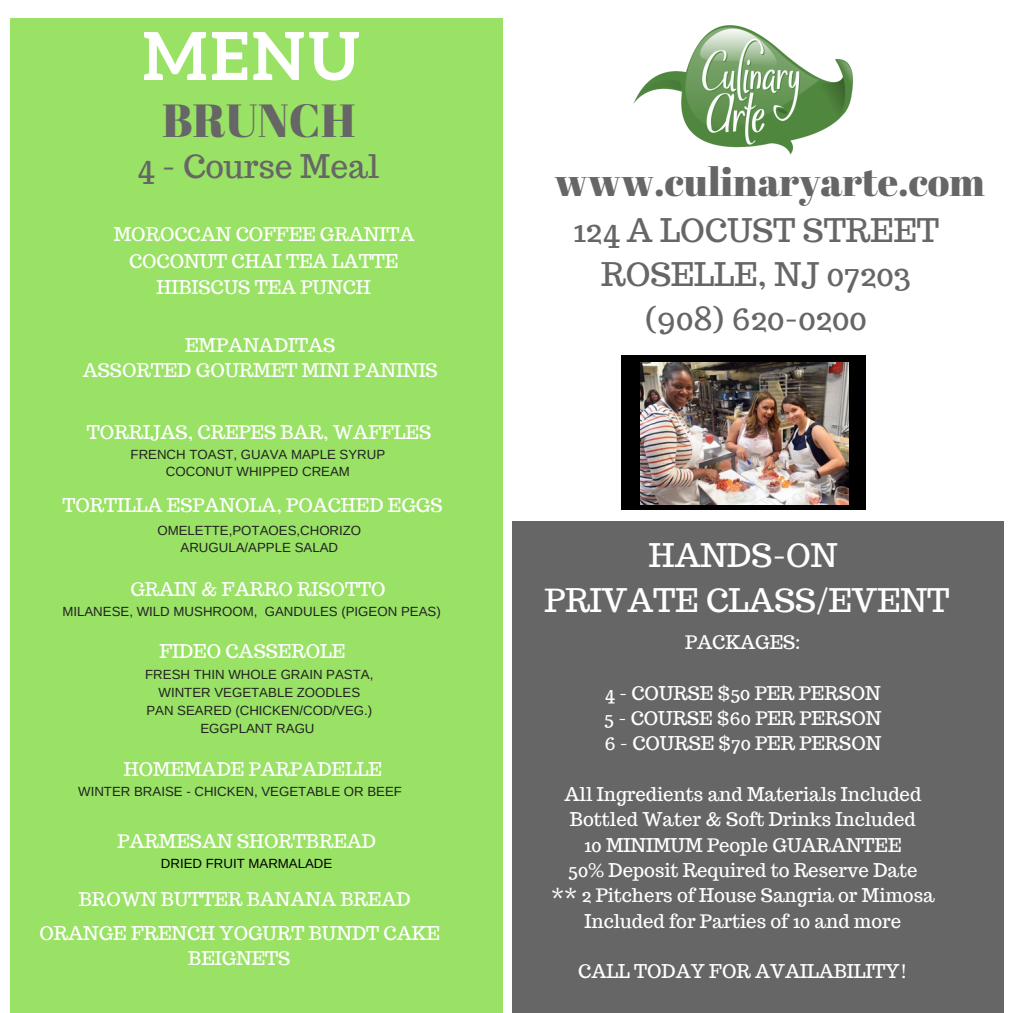
<style>
.page{position:relative;width:1013px;height:1013px;background:#fff}
.page>*{position:absolute;margin:0;border:0;box-sizing:border-box;transform-origin:0 0}
.t1{font:700 66.38px "Aleo";color:#fff}
.t2{font:46.38px "Abril Fatface";color:#666}
.t3{font:39.75px "Abril Fatface";color:#666}
.t4{font:31.88px/44px "Trocchi";color:#666;text-align:center}
.t5{font:31.88px/44px "Trocchi";color:#fff;text-align:center}
.t6{font:18.62px/25.2px "Trocchi";color:#fff;text-align:center}
.t7{font:13.25px/17.8px "Arimo";color:#222;text-align:center}
.t8{font:13.25px "Arimo";color:#000}
</style>
<div class="page">
<div style="left:10px;top:19px;width:492px;height:993px;background:#99e265"></div>
<div style="left:512px;top:521px;width:491px;height:491px;background:#666"></div>
<img style="left:633px;top:25px;width:220px;height:130px">
<div style="left:621px;top:355px;width:245px;height:155px;background:#000"></div>
<img style="left:640px;top:362px;width:208px;height:142px">
<h1 class="t1" style="left:143px;top:18px;width:219px">MENU</h1>
<h2 class="t2" style="left:162px;top:88px;width:195px">BRUNCH</h2>
<h3 class="t4" style="left:137px;top:144px;width:243px">4 - Course Meal</h3>
<p class="t6" style="left:114px;top:220px;width:302px;line-height:27.2px">MOROCCAN COFFEE GRANITA<br>COCONUT CHAI TEA LATTE</p>
<p class="t6" style="left:156px;top:274px;width:216px">HIBISCUS TEA PUNCH</p>
<p class="t6" style="left:83px;top:332px;width:356px">EMPANADITAS<br>ASSORTED GOURMET MINI PANINIS</p>
<p class="t6" style="left:87px;top:419px;width:345px">TORRIJAS, CREPES BAR, WAFFLES</p>
<p class="t7" style="left:131px;top:445px;width:256px">FRENCH TOAST, GUAVA MAPLE SYRUP<br>COCONUT WHIPPED CREAM</p>
<p class="t6" style="left:62px;top:492px;width:381px">TORTILLA ESPANOLA, POACHED EGGS</p>
<p class="t7" style="left:157px;top:521px;width:205px">OMELETTE,POTAOES,CHORIZO<br>ARUGULA/APPLE SALAD</p>
<p class="t6" style="left:130px;top:576px;width:256px">GRAIN &amp; FARRO RISOTTO</p>
<p class="t7" style="left:62px;top:602px;width:380px">MILANESE, WILD MUSHROOM, GANDULES (PIGEON PEAS)</p>
<p class="t6" style="left:159px;top:639px;width:187px">FIDEO CASSEROLE</p>
<p class="t7" style="left:145px;top:665px;width:230px">FRESH THIN WHOLE GRAIN PASTA,<br>WINTER VEGETABLE ZOODLES<br>PAN SEARED (CHICKEN/COD/VEG.)<br>EGGPLANT RAGU</p>
<p class="t6" style="left:124px;top:756px;width:260px">HOMEMADE PARPADELLE</p>
<p class="t7" style="left:78px;top:782px;width:325px">WINTER BRAISE - CHICKEN, VEGETABLE OR BEEF</p>
<p class="t6" style="left:117px;top:828px;width:260px">PARMESAN SHORTBREAD</p>
<p class="t8" style="left:161px;top:855px;width:173px">DRIED FRUIT MARMALADE</p>
<p class="t6" style="left:39px;top:882px;width:402px;line-height:33.8px">BROWN BUTTER BANANA BREAD<br>ORANGE FRENCH YOGURT BUNDT CAKE</p>
<p class="t6" style="left:188px;top:945px;width:104px">BEIGNETS</p>
<h3 class="t3" style="left:554px;top:154px;width:432px">www.culinaryarte.com</h3>
<h3 class="t4" style="left:573px;top:208px;width:367px">124 A LOCUST STREET<br>ROSELLE, NJ 07203 (908) 620-0200</h3>
<h3 class="t5" style="left:544px;top:533px;width:406px">HANDS-ON<br>PRIVATE CLASS/EVENT</h3>
<p class="t6" style="left:685px;top:629px;width:117px">PACKAGES:</p>
<p class="t6" style="left:604px;top:680px;width:279px;text-align:justify">4 - COURSE $50 PER PERSON 5 - COURSE $60 PER PERSON 6 - COURSE $70 PER PERSON</p>
<p class="t6" style="left:551px;top:781px;width:385px">All Ingredients and Materials Included Bottled Water &amp; Soft Drinks Included<br>10 MINIMUM People GUARANTEE<br>50% Deposit Required to Reserve Date<br>** 2 Pitchers of House Sangria or Mimosa Included for Parties of 10 and more</p>
<p class="t6" style="left:578px;top:958px;width:330px">CALL TODAY FOR AVAILABILITY!</p>
</div>
